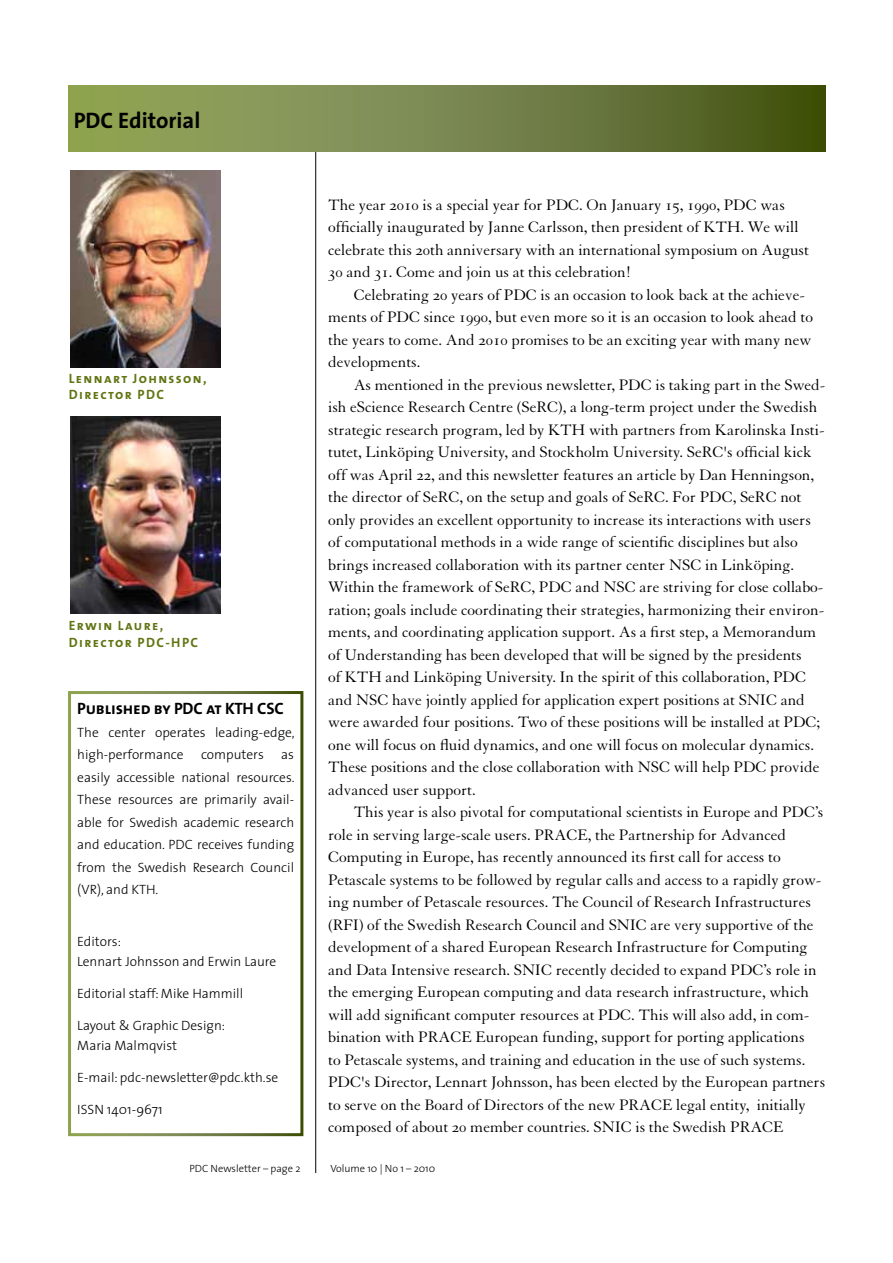
<style>
.page{position:relative;width:893px;height:1263px;background:#fff}
.page>*{position:absolute;margin:0;border:0;box-sizing:border-box;transform-origin:0 0}
.t1{font:700 22.5px "The Sans";color:#000}
.t2{font:16.5px/22.5px "Granjon Roman Os F";color:#000}
.t3{font:16.5px "The Sans Bold Caps";letter-spacing:-.01em;color:#000}
.t4{font:300 13.5px/22.5px "The Sans";color:#000}
.t5{font:13.5px/16.5px "The Sans Bold Caps";letter-spacing:.1em;color:#617513}
.t6{font:300 10.5px "The Sans";color:#000}
</style>
<div class="page">
<hr style="left:315px;top:85px;width:1px;height:1088px;background:#000">
<div style="left:68px;top:691px;width:235px;height:445px;border:3px solid #fff"></div>
<svg style="left:69px;top:85px;width:757px;height:67px;background:#728244"></svg>
<img style="left:70px;top:170px;width:150px;height:198px">
<img style="left:70px;top:416px;width:150px;height:198px">
<h1 class="t1" style="left:74px;top:102px;width:128px">PDC Editorial</h1>
<p class="t5" style="left:69px;top:369px;width:139px">Lennart Johnsson,<br>Director PDC</p>
<p class="t5" style="left:69px;top:617px;width:131px">Erwin Laure,<br>Director PDC-HPC</p>
<p class="t3" style="left:77px;top:695px;width:208px">Published by PDC at KTH CSC</p>
<p class="t4" style="left:77px;top:720px;width:219px">The center operates leading-edge, high-performance</p>
<p class="t4" style="left:201px;top:743px;width:64px">computers</p>
<p class="t4" style="left:77px;top:743px;width:219px;text-align:justify;text-indent:204px">as easily accessible national resources.<br>These resources are primarily avail&shy;able for Swedish academic research and education. PDC receives funding from the Swedish Research Council (VR), and KTH.</p>
<p class="t4" style="left:77px;top:931px;width:200px;line-height:19.5px">Editors:<br>Lennart Johnsson and Erwin Laure</p>
<p class="t4" style="left:77px;top:981px;width:167px">Editorial staff: Mike Hammill</p>
<p class="t4" style="left:77px;top:1015px;width:149px;line-height:19.5px">Layout &amp; Graphic Design:<br>Maria Malmqvist</p>
<p class="t4" style="left:77px;top:1065px;width:202px">E-mail: pdc-newsletter@pdc.kth.se</p>
<p class="t4" style="left:77px;top:1098px;width:87px">ISSN 1401-9671</p>
<p class="t2" style="left:328px;top:194px;width:482px">The year 2010 is a special year for PDC. On January 15, 1990, PDC was officially inaugurated by Janne Carlsson, then president of KTH. We will celebrate this 20th anniversary with an international symposium on August 30 and 31. Come and join us at this celebration!</p>
<p class="t2" style="left:328px;top:284px;width:486px;text-indent:26px">Celebrating 20 years of PDC is an occasion to look back at the achieve&shy;ments of PDC since 1990, but even more so it is an occasion to look ahead to the years to come. And 2010 promises to be an exciting year with many new developments.</p>
<p class="t2" style="left:328px;top:374px;width:499px;text-indent:26px">As mentioned in the previous newsletter, PDC is taking part in the Swed&shy;ish eScience Research Centre (SeRC), a long-term project under the Swedish strategic research program, led by KTH with partners from Karolinska Insti&shy;tutet, Linköping University, and Stockholm University. SeRC's official kick off was April 22, and this newsletter features an article by Dan Henningson, the director of SeRC, on the setup and goals of SeRC. For PDC, SeRC not only provides an excellent opportunity to increase its interactions with users of computational methods in a wide range of scientific disciplines but also brings increased collaboration with its partner center NSC in Linköping.<br>Within the framework of SeRC, PDC and NSC are striving for close collabo&shy;ration; goals include coordinating their strategies, harmonizing their environ&shy;ments, and coordinating application support. As a first step, a Memorandum of Understanding has been developed that will be signed by the presidents<br>of KTH and Linköping University. In the spirit of this collaboration, PDC and NSC have jointly applied for application expert positions at SNIC and were awarded four positions. Two of these positions will be installed at PDC; one will focus on fluid dynamics, and one will focus on molecular dynamics.<br>These positions and the close collaboration with NSC will help PDC provide advanced user support.</p>
<p class="t2" style="left:328px;top:801px;width:499px;text-indent:26px">This year is also pivotal for computational scientists in Europe and PDC’s role in serving large-scale users. PRACE, the Partnership for Advanced Computing in Europe, has recently announced its first call for access to Petascale systems to be followed by regular calls and access to a rapidly grow&shy;ing number of Petascale resources. The Council of Research Infrastructures (RFI) of the Swedish Research Council and SNIC are very supportive of the development of a shared European Research Infrastructure for Computing and Data Intensive research. SNIC recently decided to expand PDC’s role in the emerging European computing and data research infrastructure, which will add significant computer resources at PDC. This will also add, in com&shy;bination with PRACE European funding, support for porting applications<br>to Petascale systems, and training and education in the use of such systems.<br>PDC's Director, Lennart Johnsson, has been elected by the European partners to serve on the Board of Directors of the new PRACE legal entity, initially composed of about 20 member countries. SNIC is the Swedish PRACE</p>
<p class="t6" style="left:189px;top:1160px;width:112px">PDC Newsletter – page 2</p>
<p class="t6" style="left:330px;top:1160px;width:106px">Volume 10 | No 1 – 2010</p>
</div>
